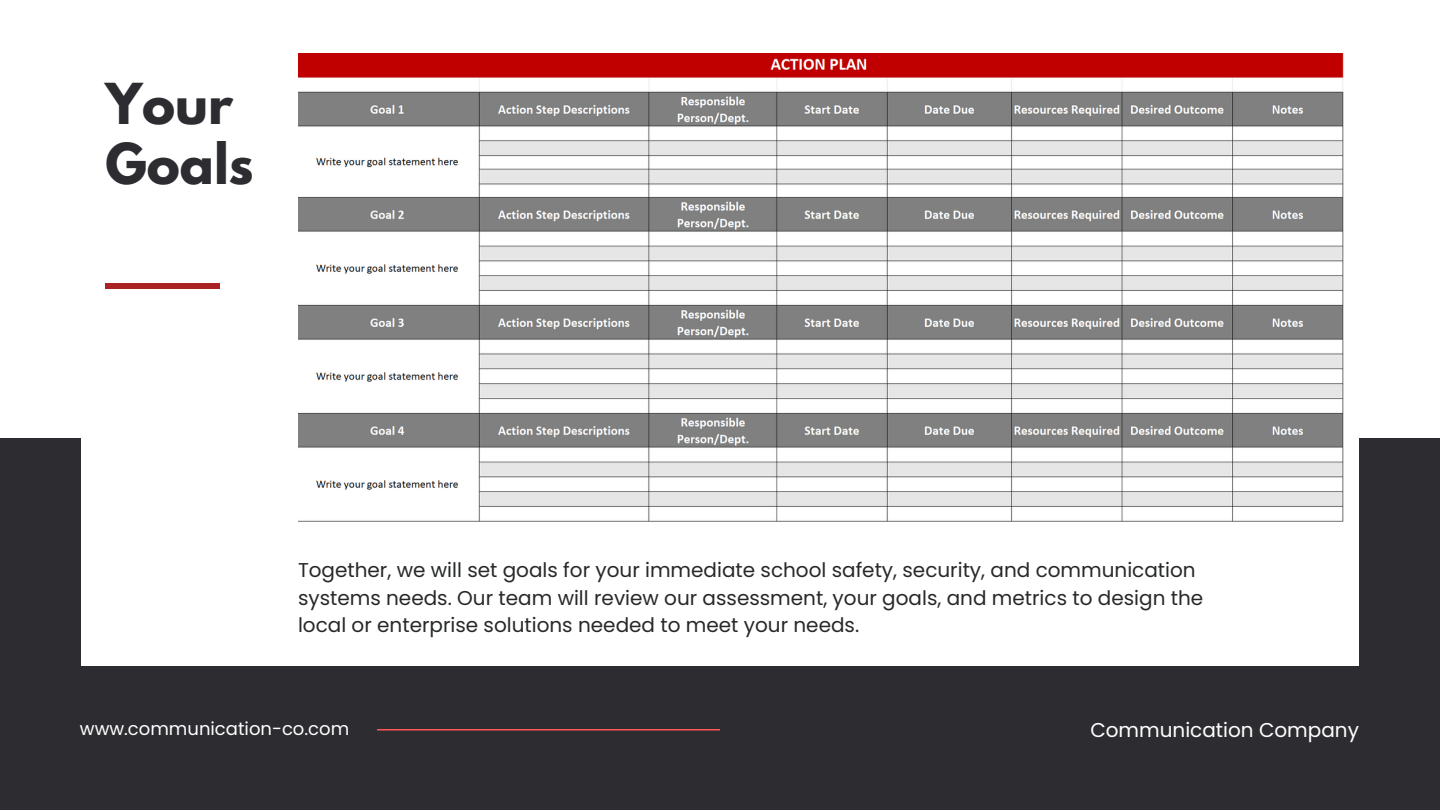
<style>
.page{position:relative;width:1440px;height:810px;background:#fff}
.page>*{position:absolute;margin:0;border:0;box-sizing:border-box;transform-origin:0 0}
.t1{font:700 50px/60px "League Spartan";color:#2c2c31}
.t2{font:20px/27.8px "Poppins";color:#272829}
.t3{font:20px "Poppins";color:#fff}
.t4{font:18px "Poppins";color:#fff}
</style>
<div class="page">
<div style="left:0;top:439px;width:1440px;height:371px;background:#2c2c31"></div>
<div style="left:81px;top:405px;width:1278px;height:260px;background:#fff"></div>
<div style="left:105px;top:283px;width:115px;height:6px;background:#ab2222"></div>
<hr style="left:377px;top:729px;width:343px;height:2px;background:#ff5757">
<img style="left:298px;top:54px;width:1046px;height:467px">
<p class="t1" style="left:105px;top:80px;width:150px">Your<br>Goals</p>
<p class="t2" style="left:298px;top:556px;width:907px">Together, we will set goals for your immediate school safety, security, and communication systems needs. Our team will review our assessment, your goals, and metrics to design the local or enterprise solutions needed to meet your needs.</p>
<p class="t4" style="left:80px;top:716px;width:271px">www.communication-co.com</p>
<p class="t3" style="left:1090px;top:716px;width:270px">Communication Company</p>
</div>
